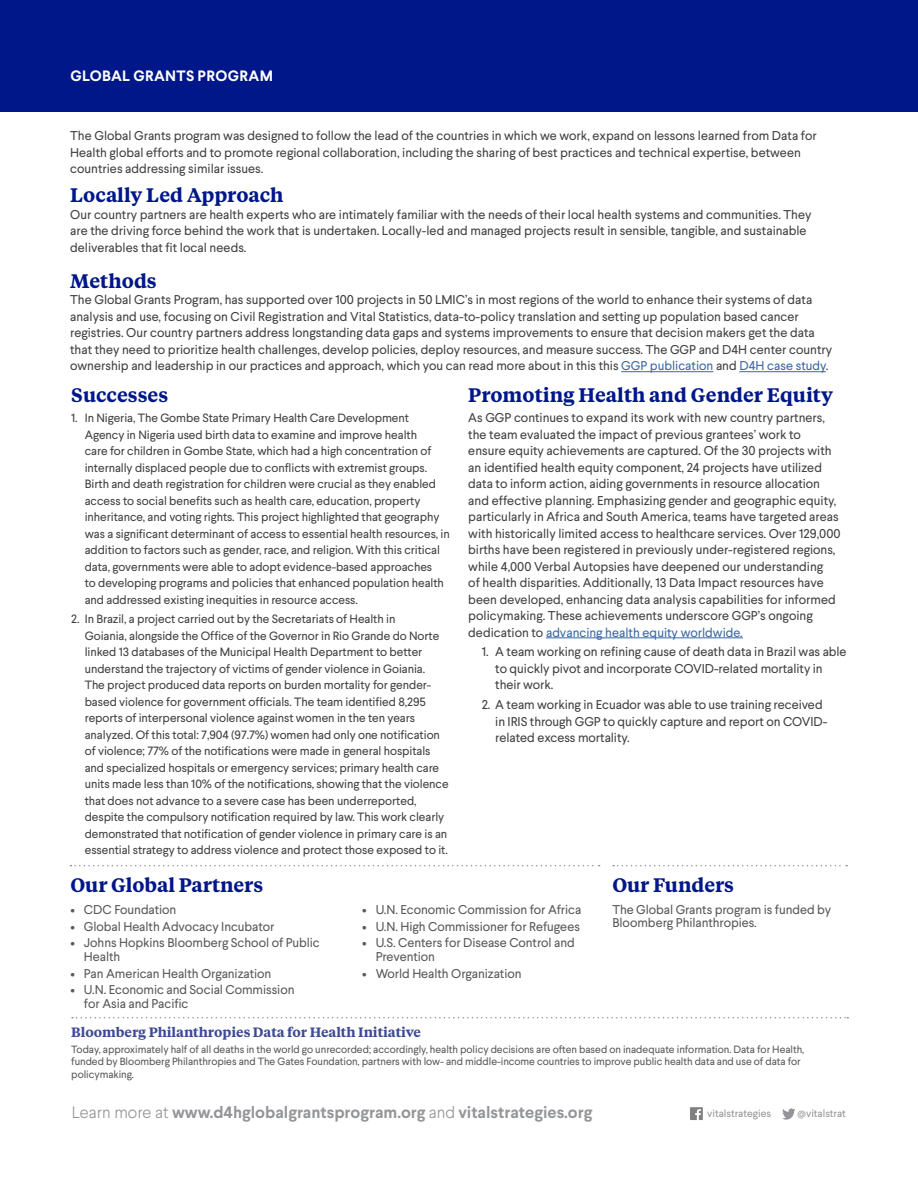
<style>
.page{position:relative;width:918px;height:1188px;background:#fff}
.page>*{position:absolute;margin:0;border:0;box-sizing:border-box;transform-origin:0 0}
.Table_Heading_01{font:600 19.5px "Tiempos Text";color:#001789}
.t1{font:700 16.5px "Larsseit";color:#939598}
.t2{font:700 15px "Larsseit";letter-spacing:.02em;color:#fff}
.bullets_normal{font:600 13.5px "Tiempos Text";letter-spacing:-.005em;color:#3e4a94}
.t3{font:12.75px/16.5px "Larsseit";color:#414042}
.bullets_normal-2{font:12.75px/13.5px "Larsseit";letter-spacing:-.005em;color:#58595b}
.t4{font:12px/16.5px "Larsseit";letter-spacing:-.005em;color:#414042}
.bullets_normal-3{font:10.5px/12.6px "Larsseit";letter-spacing:-.005em;color:#58595b}
.Body_02{font:10.5px "Larsseit";color:#939598}
.s1{color:#3a68a5}
.s2{font-weight:300}
</style>
<div class="page">
<div style="left:0;top:0;width:918px;height:112px;background:#001789"></div>
<svg style="left:690px;top:1107px;width:13px;height:13px"></svg>
<svg style="left:782px;top:1108px;width:13px;height:12px"></svg>
<svg style="left:70px;top:865px;width:530px;height:1px"></svg>
<svg style="left:72px;top:1017px;width:776px;height:1px"></svg>
<hr style="left:621px;top:371px;width:92px;height:1px;background:#3a68a5">
<hr style="left:739px;top:371px;width:87px;height:1px;background:#3a68a5">
<svg style="left:613px;top:865px;width:234px;height:1px"></svg>
<hr style="left:546px;top:638px;width:197px;height:1px;background:#3a68a5">
<p class="t2" style="left:70px;top:67px;width:204px">GLOBAL GRANTS PROGRAM</p>
<p class="t3" style="left:70px;top:128px;width:748px">The Global Grants program was designed to follow the lead of the countries in which we work, expand on lessons learned from Data for<br>Health global efforts and to promote regional collaboration, including the sharing of best practices and technical expertise, between countries addressing similar issues.</p>
<p class="Table_Heading_01" style="left:70px;top:182px;width:215px">Locally Led Approach</p>
<p class="t3" style="left:70px;top:206px;width:743px">Our country partners are health experts who are intimately familiar with the needs of their local health systems and communities. They are the driving force behind the work that is undertaken. Locally-led and managed projects result in sensible, tangible, and sustainable deliverables that fit local needs.</p>
<p class="Table_Heading_01" style="left:70px;top:267px;width:88px">Methods</p>
<p class="t3" style="left:70px;top:292px;width:764px">The Global Grants Program, has supported over 100 projects in 50 LMIC’s in most regions of the world to enhance their systems of data analysis and use, focusing on Civil Registration and Vital Statistics, data-to-policy translation and setting up population based cancer registries. Our country partners address longstanding data gaps and systems improvements to ensure that decision makers get the data that they need to prioritize health challenges, develop policies, deploy resources, and measure success. The GGP and D4H center country ownership and leadership in our practices and approach, which you can read more about in this this <span class="s1">GGP publication</span> and <span class="s1">D4H case study</span>.</p>
<p class="Table_Heading_01" style="left:71px;top:382px;width:98px">Successes</p>
<p class="t4" style="left:85px;top:410px;width:367px;text-indent:-14px">1. In Nigeria, The Gombe State Primary Health Care Development Agency in Nigeria used birth data to examine and improve health<br>care for children in Gombe State, which had a high concentration of internally displaced people due to conflicts with extremist groups.<br>Birth and death registration for children were crucial as they enabled access to social benefits such as health care, education, property inheritance, and voting rights. This project highlighted that geography was a significant determinant of access to essential health resources, in addition to factors such as gender, race, and religion. With this critical data, governments were able to adopt evidence-based approaches<br>to developing programs and policies that enhanced population health and addressed existing inequities in resource access.</p>
<p class="t4" style="left:85px;top:611px;width:365px;text-indent:-14px">2. In Brazil, a project carried out by the Secretariats of Health in<br>Goiania, alongside the Office of the Governor in Rio Grande do Norte linked 13 databases of the Municipal Health Department to better understand the trajectory of victims of gender violence in Goiania.<br>The project produced data reports on burden mortality for gender&shy;based violence for government officials. The team identified 8,295 reports of interpersonal violence against women in the ten years analyzed. Of this total: 7,904 (97.7%) women had only one notification of violence; 77% of the notifications were made in general hospitals and specialized hospitals or emergency services; primary health care units made less than 10% of the notifications, showing that the violence that does not advance to a severe case has been underreported, despite the compulsory notification required by law. This work clearly demonstrated that notification of gender violence in primary care is an essential strategy to address violence and protect those exposed to it.</p>
<p class="Table_Heading_01" style="left:468px;top:382px;width:366px">Promoting Health and Gender Equity</p>
<p class="t3" style="left:468px;top:409px;width:374px">As GGP continues to expand its work with new country partners, the team evaluated the impact of previous grantees’ work to ensure equity achievements are captured. Of the 30 projects with an identified health equity component, 24 projects have utilized data to inform action, aiding governments in resource allocation and effective planning. Emphasizing gender and geographic equity, particularly in Africa and South America, teams have targeted areas with historically limited access to healthcare services. Over 129,000 births have been registered in previously under-registered regions, while 4,000 Verbal Autopsies have deepened our understanding<br>of health disparities. Additionally, 13 Data Impact resources have been developed, enhancing data analysis capabilities for informed policymaking. These achievements underscore GGP’s ongoing dedication to <span class="s1">advancing health equity worldwide.</span></p>
<p class="t3" style="left:495px;top:644px;width:353px;text-indent:-14px">1. A team working on refining cause of death data in Brazil was able to quickly pivot and incorporate COVID-related mortality in their work.</p>
<p class="t3" style="left:495px;top:696px;width:334px;text-indent:-14px">2. A team working in Ecuador was able to use training received in IRIS through GGP to quickly capture and report on COVID&shy;related excess mortality.</p>
<p class="Table_Heading_01" style="left:70px;top:872px;width:194px">Our Global Partners</p>
<p class="bullets_normal-2" style="left:70px;top:903px;width:107px">• CDC Foundation</p>
<p class="bullets_normal-2" style="left:70px;top:919px;width:206px">• Global Health Advocacy Incubator</p>
<p class="bullets_normal-2" style="left:84px;top:936px;width:237px;text-indent:-14px">• Johns Hopkins Bloomberg School of Public<br>Health</p>
<p class="bullets_normal-2" style="left:70px;top:966px;width:202px">• Pan American Health Organization</p>
<p class="bullets_normal-2" style="left:84px;top:983px;width:212px;text-indent:-14px">• U.N. Economic and Social Commission for Asia and Pacific</p>
<p class="bullets_normal-2" style="left:362px;top:903px;width:221px">• U.N. Economic Commission for Africa</p>
<p class="bullets_normal-2" style="left:362px;top:919px;width:219px">• U.N. High Commissioner for Refugees</p>
<p class="bullets_normal-2" style="left:376px;top:936px;width:201px;text-indent:-14px">• U.S. Centers for Disease Control and<br>Prevention</p>
<p class="bullets_normal-2" style="left:362px;top:966px;width:161px">• World Health Organization</p>
<p class="Table_Heading_01" style="left:612px;top:872px;width:123px">Our Funders</p>
<p class="bullets_normal-2" style="left:612px;top:903px;width:220px">The Global Grants program is funded by<br>Bloomberg Philanthropies.</p>
<p class="bullets_normal" style="left:71px;top:1023px;width:351px">Bloomberg Philanthropies Data for Health Initiative</p>
<p class="bullets_normal-3" style="left:71px;top:1043px;width:735px">Today, approximately half of all deaths in the world go unrecorded; accordingly, health policy decisions are often based on inadequate information. Data for Health, funded by Bloomberg Philanthropies and The Gates Foundation, partners with low- and middle-income countries to improve public health data and use of data for policymaking.</p>
<p class="t1" style="left:72px;top:1102px;width:522px"><span class="s2">Learn more at</span> www.d4hglobalgrantsprogram.org <span class="s2">and</span> vitalstrategies.org</p>
<p class="Body_02" style="left:707px;top:1107px;width:65px">vitalstrategies</p>
<p class="Body_02" style="left:798px;top:1107px;width:50px">@vitalstrat</p>
</div>
